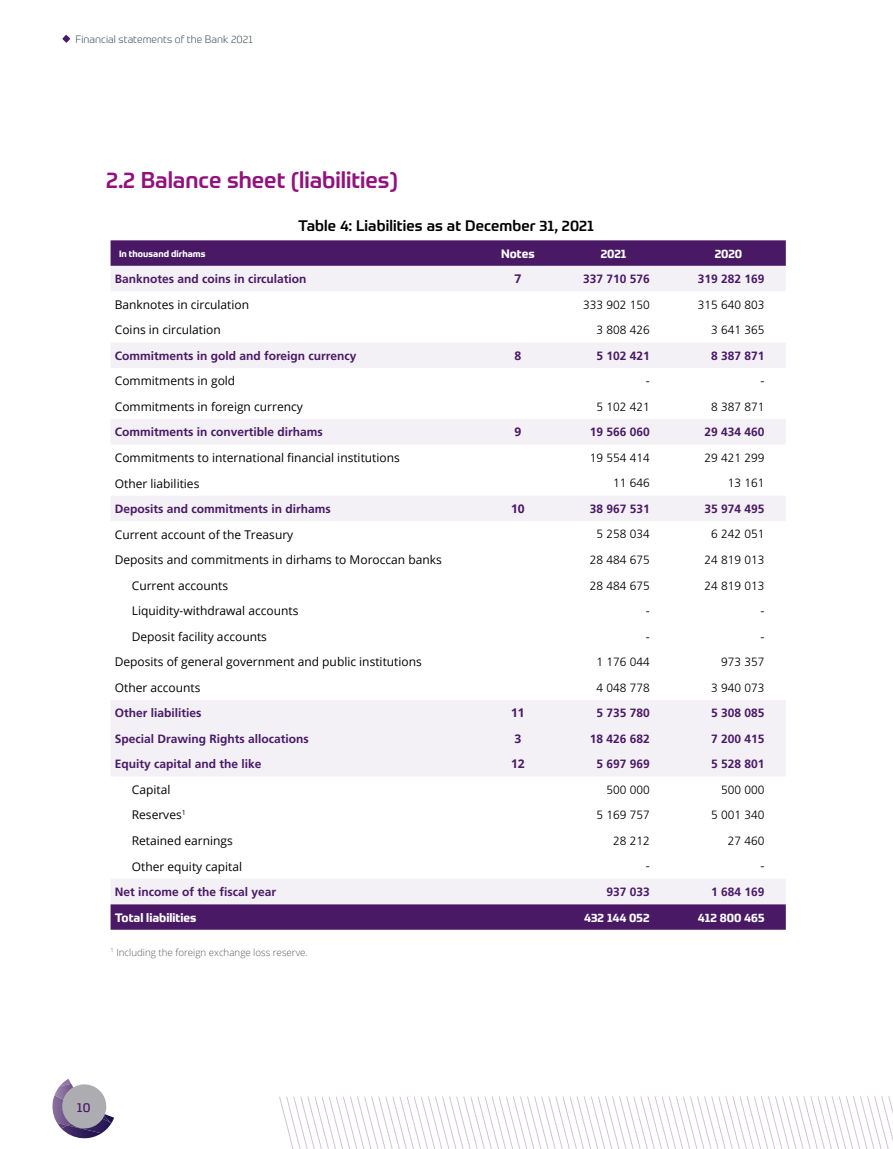
<style>
.page{position:relative;width:893px;height:1149px;background:#fff}
.page>*{position:absolute;margin:0;border:0;box-sizing:border-box;transform-origin:0 0}
.t1{font:500 22.5px "Prometo";color:#91127c}
.t2{font:500 15px "Prometo";letter-spacing:.01em;color:#000}
.t3{font:12.75px "Prometo";color:#491966}
.t4{font:12px "Open Sans";color:#000}
.t5{font:700 12px "Frutiger";color:#491966}
.t6{font:300 12px "Frutiger";color:#000}
.t7{font:700 12px "Prometo";color:#fff}
.t8{font:700 12px "Open Sans";color:#491966}
.t9{font:300 10.5px "Prometo";color:#415059}
.t10{font:300 9.75px "Open Sans";color:#58585a}
.t11{font:700 9px "Prometo";color:#fff}
</style>
<div class="page">
<svg style="left:111px;top:240px;width:675px;height:689px;background:#4f216b"></svg>
<svg style="left:111px;top:266px;width:675px;height:637px"></svg>
<svg style="left:62px;top:35px;width:8px;height:8px"></svg>
<svg style="left:52px;top:1079px;width:62px;height:58px"></svg>
<svg style="left:279px;top:1096px;width:613px;height:52px"></svg>
<p class="t9" style="left:76px;top:33px;width:179px">Financial statements of the Bank 2021</p>
<h1 class="t1" style="left:106px;top:165px;width:293px">2.2 Balance sheet (liabilities)</h1>
<p class="t2" style="left:298px;top:216px;width:298px">Table 4: Liabilities as at December 31, 2021</p>
<p class="t11" style="left:119px;top:248px;width:88px">In thousand dirhams</p>
<p class="t7" style="left:501px;top:246px;width:35px">Notes</p>
<p class="t7" style="left:601px;top:246px;width:27px">2021</p>
<p class="t7" style="left:715px;top:246px;width:29px">2020</p>
<p class="t5" style="left:115px;top:272px;width:193px">Banknotes and coins in circulation</p>
<p class="t8" style="left:514px;top:270px;width:8px">7</p>
<p class="t5" style="left:583px;top:272px;width:68px">337 710 576</p>
<p class="t5" style="left:698px;top:272px;width:68px">319 282 169</p>
<p class="t4" style="left:115px;top:296px;width:136px">Banknotes in circulation</p>
<p class="t6" style="left:583px;top:297px;width:68px">333 902 150</p>
<p class="t6" style="left:698px;top:297px;width:68px">315 640 803</p>
<p class="t4" style="left:115px;top:321px;width:107px">Coins in circulation</p>
<p class="t6" style="left:596px;top:323px;width:55px">3 808 426</p>
<p class="t6" style="left:711px;top:323px;width:55px">3 641 365</p>
<p class="t5" style="left:115px;top:348px;width:243px">Commitments in gold and foreign currency</p>
<p class="t8" style="left:514px;top:347px;width:8px">8</p>
<p class="t5" style="left:596px;top:348px;width:55px">5 102 421</p>
<p class="t5" style="left:711px;top:348px;width:55px">8 387 871</p>
<p class="t4" style="left:115px;top:372px;width:122px">Commitments in gold</p>
<p class="t6" style="left:646px;top:374px;width:5px">-</p>
<p class="t6" style="left:761px;top:374px;width:5px">-</p>
<p class="t4" style="left:115px;top:398px;width:190px">Commitments in foreign currency</p>
<p class="t6" style="left:596px;top:400px;width:55px">5 102 421</p>
<p class="t6" style="left:711px;top:400px;width:55px">8 387 871</p>
<p class="t5" style="left:115px;top:425px;width:210px">Commitments in convertible dirhams</p>
<p class="t8" style="left:514px;top:423px;width:8px">9</p>
<p class="t5" style="left:590px;top:425px;width:62px">19 566 060</p>
<p class="t5" style="left:704px;top:425px;width:62px">29 434 460</p>
<p class="t4" style="left:115px;top:449px;width:287px">Commitments to international financial institutions</p>
<p class="t6" style="left:590px;top:451px;width:62px">19 554 414</p>
<p class="t6" style="left:704px;top:451px;width:62px">29 421 299</p>
<p class="t4" style="left:115px;top:475px;width:86px">Other liabilities</p>
<p class="t6" style="left:613px;top:476px;width:38px">11 646</p>
<p class="t6" style="left:728px;top:476px;width:38px">13 161</p>
<p class="t5" style="left:115px;top:501px;width:218px">Deposits and commitments in dirhams</p>
<p class="t8" style="left:511px;top:500px;width:15px">10</p>
<p class="t5" style="left:590px;top:501px;width:62px">38 967 531</p>
<p class="t5" style="left:704px;top:501px;width:62px">35 974 495</p>
<p class="t4" style="left:115px;top:526px;width:180px">Current account of the Treasury</p>
<p class="t6" style="left:596px;top:527px;width:55px">5 258 034</p>
<p class="t6" style="left:711px;top:527px;width:55px">6 242 051</p>
<p class="t4" style="left:115px;top:551px;width:329px">Deposits and commitments in dirhams to Moroccan banks</p>
<p class="t6" style="left:590px;top:553px;width:62px">28 484 675</p>
<p class="t6" style="left:704px;top:553px;width:62px">24 819 013</p>
<p class="t4" style="left:132px;top:577px;width:98px">Current accounts</p>
<p class="t6" style="left:590px;top:578px;width:62px">28 484 675</p>
<p class="t6" style="left:704px;top:578px;width:62px">24 819 013</p>
<p class="t4" style="left:132px;top:602px;width:168px">Liquidity-withdrawal accounts</p>
<p class="t6" style="left:646px;top:604px;width:5px">-</p>
<p class="t6" style="left:761px;top:604px;width:5px">-</p>
<p class="t4" style="left:132px;top:628px;width:137px">Deposit facility accounts</p>
<p class="t6" style="left:646px;top:629px;width:5px">-</p>
<p class="t6" style="left:761px;top:629px;width:5px">-</p>
<p class="t4" style="left:115px;top:653px;width:309px">Deposits of general government and public institutions</p>
<p class="t6" style="left:596px;top:655px;width:55px">1 176 044</p>
<p class="t6" style="left:721px;top:655px;width:45px">973 357</p>
<p class="t4" style="left:115px;top:679px;width:87px">Other accounts</p>
<p class="t6" style="left:596px;top:680px;width:55px">4 048 778</p>
<p class="t6" style="left:711px;top:680px;width:55px">3 940 073</p>
<p class="t5" style="left:115px;top:705px;width:88px">Other liabilities</p>
<p class="t8" style="left:511px;top:704px;width:15px">11</p>
<p class="t5" style="left:596px;top:705px;width:55px">5 735 780</p>
<p class="t5" style="left:711px;top:705px;width:55px">5 308 085</p>
<p class="t5" style="left:115px;top:731px;width:196px">Special Drawing Rights allocations</p>
<p class="t8" style="left:514px;top:729px;width:8px">3</p>
<p class="t5" style="left:590px;top:731px;width:62px">18 426 682</p>
<p class="t5" style="left:711px;top:731px;width:55px">7 200 415</p>
<p class="t5" style="left:115px;top:756px;width:148px">Equity capital and the like</p>
<p class="t8" style="left:511px;top:755px;width:15px">12</p>
<p class="t5" style="left:596px;top:756px;width:55px">5 697 969</p>
<p class="t5" style="left:711px;top:756px;width:55px">5 528 801</p>
<p class="t4" style="left:132px;top:781px;width:40px">Capital</p>
<p class="t6" style="left:606px;top:782px;width:45px">500 000</p>
<p class="t6" style="left:721px;top:782px;width:45px">500 000</p>
<p class="t4" style="left:132px;top:806px;width:55px">Reserves<sup>1</sup></p>
<p class="t6" style="left:596px;top:808px;width:55px">5 169 757</p>
<p class="t6" style="left:711px;top:808px;width:55px">5 001 340</p>
<p class="t4" style="left:132px;top:832px;width:103px">Retained earnings</p>
<p class="t6" style="left:613px;top:833px;width:38px">28 212</p>
<p class="t6" style="left:728px;top:833px;width:38px">27 460</p>
<p class="t4" style="left:132px;top:857px;width:112px">Other equity capital</p>
<p class="t6" style="left:646px;top:859px;width:5px">-</p>
<p class="t6" style="left:761px;top:859px;width:5px">-</p>
<p class="t5" style="left:115px;top:884px;width:163px">Net income of the fiscal year</p>
<p class="t5" style="left:606px;top:884px;width:45px">937 033</p>
<p class="t5" style="left:711px;top:884px;width:55px">1 684 169</p>
<p class="t7" style="left:115px;top:909px;width:83px">Total liabilities</p>
<p class="t7" style="left:584px;top:909px;width:67px">432 144 052</p>
<p class="t7" style="left:698px;top:909px;width:68px">412 800 465</p>
<p class="t10" style="left:111px;top:945px;width:199px"><sup>1</sup> Including the foreign exchange loss reserve.</p>
<p class="t3" style="left:77px;top:1098px;width:15px">10</p>
</div>
